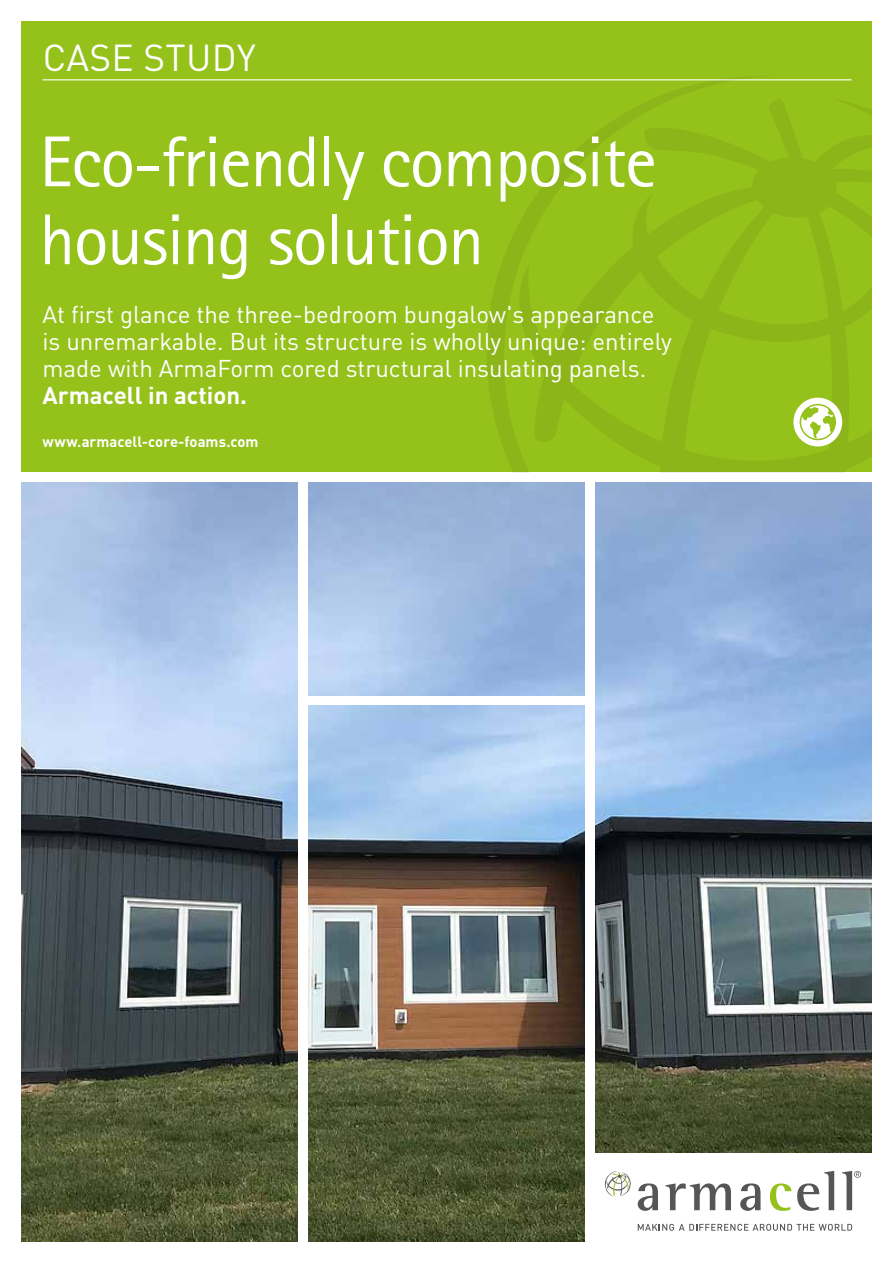
<style>
.page{position:relative;width:893px;height:1263px;background:#fff}
.page>*{position:absolute;margin:0;border:0;box-sizing:border-box;transform-origin:0 0}
.t1{font:72px/78px "Rotis Sans Serif Std";letter-spacing:-.02em;color:#fff}
.t2{font:37.05px "DIN Pro";letter-spacing:.01em;color:#fff}
.t3{font:24px/27px "DIN Pro";color:#fff}
.t4{font:700 24px "DIN Pro";color:#fff}
.t5{font:700 14.85px "DIN Pro";color:#fff}
</style>
<div class="page">
<img style="left:308px;top:706px;width:277px;height:536px">
<img style="left:21px;top:483px;width:277px;height:759px">
<img style="left:595px;top:483px;width:277px;height:669px">
<div style="left:21px;top:21px;width:851px;height:451px;background:#94c11a"></div>
<svg style="left:485px;top:77px;width:289px;height:379px"></svg>
<svg style="left:507px;top:96px;width:365px;height:376px"></svg>
<hr style="left:43px;top:79px;width:808px;height:1px;background:#fff">
<div style="left:793px;top:398px;width:49px;height:48px;background:#fff;border-radius:50%"></div>
<svg style="left:800px;top:404px;width:36px;height:36px"></svg>
<svg style="left:638px;top:1183px;width:20px;height:28px"></svg>
<svg style="left:665px;top:1183px;width:66px;height:27px"></svg>
<svg style="left:740px;top:1183px;width:20px;height:28px"></svg>
<svg style="left:770px;top:1183px;width:21px;height:28px"></svg>
<svg style="left:797px;top:1171px;width:37px;height:40px"></svg>
<svg style="left:842px;top:1171px;width:19px;height:39px"></svg>
<svg style="left:605px;top:1171px;width:26px;height:26px"></svg>
<svg style="left:638px;top:1224px;width:214px;height:7px"></svg>
<h2 class="t2" style="left:43px;top:28px;width:215px">CASE STUDY</h2>
<h1 class="t1" style="left:39px;top:122px;width:619px">Eco-friendly composite housing solution</h1>
<p class="t3" style="left:43px;top:299px;width:631px">At first glance the three-bedroom bungalow's appearance is unremarkable. But its structure is wholly unique: entirely made with ArmaForm cored structural insulating panels.</p>
<p class="t4" style="left:43px;top:376px;width:206px">Armacell in action.</p>
<p class="t5" style="left:43px;top:429px;width:217px">www.armacell-core-foams.com</p>
</div>
